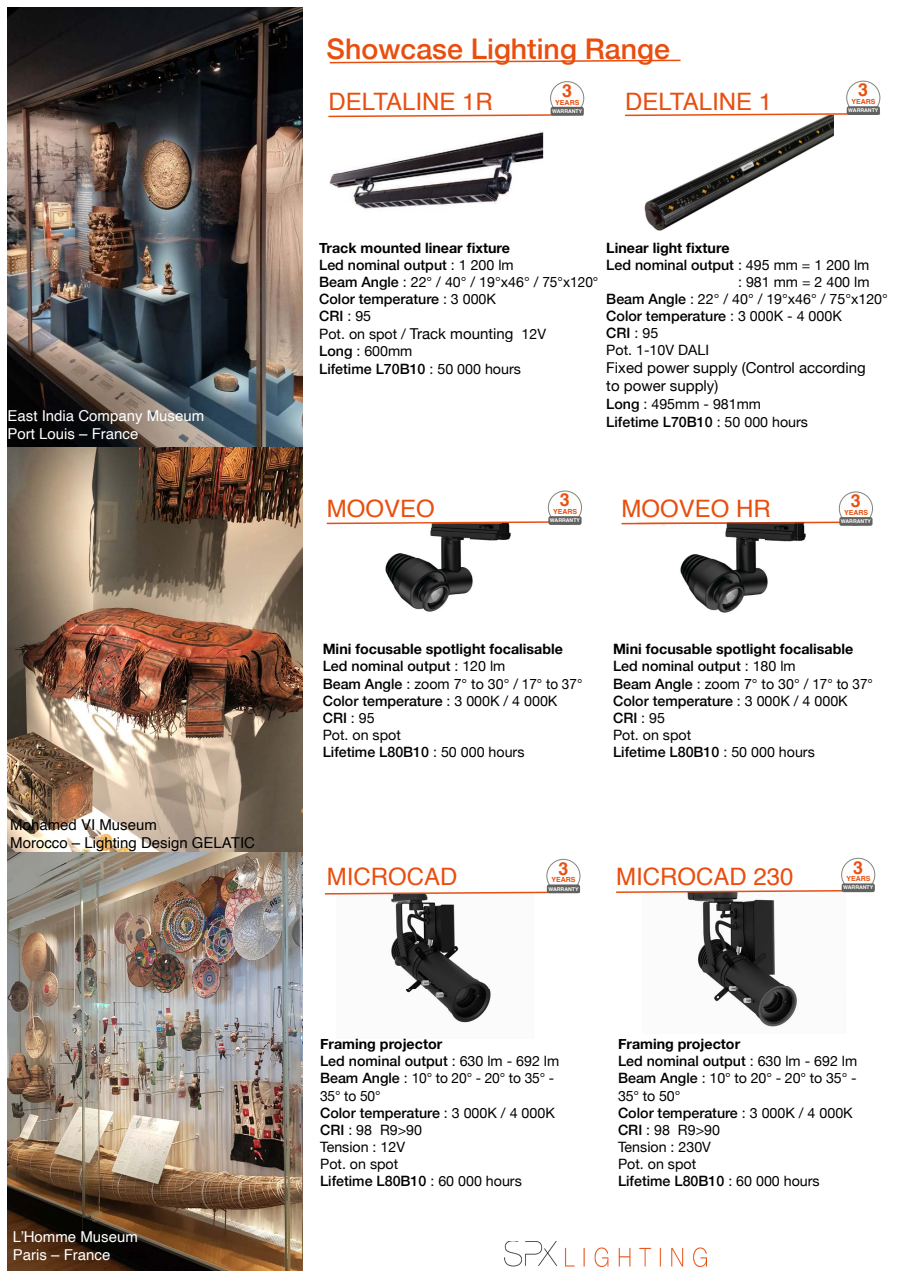
<style>
.page{position:relative;width:908px;height:1278px;background:#fff}
.page>*{position:absolute;margin:0;border:0;box-sizing:border-box;transform-origin:0 0}
.t1{font:500 28.5px "Helvetica Neue";color:#e94e0f}
.t2{font:24px "Helvetica";color:#e94e0f}
.t3{font:700 17.85px "Helvetica";color:#e95010}
.t4{font:15px/18px "Helvetica";color:#fff}
.t5{font:15px/18px "Helvetica Neue";color:#000}
.t6{font:15px/18px "Helvetica";color:#000}
.t7{font:14.25px/17.1px "Helvetica Neue";color:#000}
.t8{font:500 14.25px "Helvetica Neue";color:#000}
.t9{font:700 14.25px "Helvetica Neue";color:#000}
.t10{font:700 7.05px "Helvetica";color:#e95010}
.t11{font:700 5.25px "Helvetica";color:#fff}
.s1{font-weight:700}
.s2{font-weight:500}
.s3{font-size:15px}
.s4{font-weight:400}
</style>
<div class="page">
<img style="left:687px;top:894px;width:110px;height:133px">
<img style="left:391px;top:895px;width:100px;height:128px">
<svg style="left:324px;top:891px;width:256px;height:4px"></svg>
<svg style="left:616px;top:889px;width:257px;height:5px"></svg>
<img style="left:504px;top:1241px;width:202px;height:25px">
<svg style="left:329px;top:59px;width:352px;height:5px"></svg>
<img style="left:645px;top:117px;width:189px;height:114px">
<svg style="left:625px;top:112px;width:256px;height:5px"></svg>
<img style="left:330px;top:131px;width:214px;height:78px">
<svg style="left:328px;top:113px;width:256px;height:5px"></svg>
<div style="left:550px;top:81px;width:34px;height:34px;border:1px solid #84847b;border-radius:50%"></div>
<div style="left:551px;top:107px;width:33px;height:8px;background:#616160;border-radius:2px"></div>
<div style="left:846px;top:81px;width:34px;height:34px;border:1px solid #84847b;border-radius:50%"></div>
<div style="left:847px;top:106px;width:33px;height:9px;background:#616160;border-radius:2px"></div>
<svg style="left:327px;top:521px;width:221px;height:3px"></svg>
<img style="left:342px;top:523px;width:206px;height:89px">
<img style="left:342px;top:523px;width:122px;height:1px">
<svg style="left:621px;top:521px;width:218px;height:3px"></svg>
<img style="left:637px;top:523px;width:202px;height:90px">
<div style="left:547px;top:859px;width:33px;height:34px;border:1px solid #84847b;border-radius:50%"></div>
<div style="left:547px;top:884px;width:33px;height:9px;background:#616160;border-radius:2px"></div>
<div style="left:841px;top:858px;width:34px;height:34px;border:1px solid #84847b;border-radius:50%"></div>
<div style="left:842px;top:883px;width:33px;height:9px;background:#616160;border-radius:2px"></div>
<div style="left:548px;top:491px;width:34px;height:33px;border:1px solid #84847b;border-radius:50%"></div>
<div style="left:548px;top:516px;width:34px;height:9px;background:#616160;border-radius:2px"></div>
<div style="left:839px;top:492px;width:34px;height:33px;border:1px solid #84847b;border-radius:50%"></div>
<div style="left:839px;top:517px;width:33px;height:9px;background:#616160;border-radius:2px"></div>
<img style="left:7px;top:8px;width:296px;height:1262px">
<p class="t4" style="left:8px;top:407px;width:198px">East India Company Museum<br>Port Louis – France</p>
<p class="t6" style="left:10px;top:816px;width:246px">Mohamed VI Museum<br>Morocco – Lighting Design GELATIC</p>
<p class="t4" style="left:13px;top:1228px;width:127px">L’Homme Museum<br>Paris – France</p>
<h1 class="t1" style="left:327px;top:26px;width:345px">Showcase Lighting Range</h1>
<h2 class="t2" style="left:625px;top:83px;width:149px">DELTALINE 1</h2>
<p class="t3" style="left:562px;top:76px;width:11px">3</p>
<h2 class="t2" style="left:328px;top:83px;width:166px">DELTALINE 1R</h2>
<p class="t10" style="left:555px;top:96px;width:26px">YEARS</p>
<p class="t11" style="left:552px;top:107px;width:32px">WARRANTY</p>
<p class="t3" style="left:858px;top:76px;width:11px">3</p>
<p class="t10" style="left:851px;top:96px;width:26px">YEARS</p>
<p class="t11" style="left:848px;top:106px;width:32px">WARRANTY</p>
<p class="t7" style="left:319px;top:240px;width:281px"><span class="s1">Track mounted linear fixture<br></span><span class="s2">Led nominal output</span> : 1 200 lm<br><span class="s2">Beam Angle</span> : 22° / 40° / 19°x46° / 75°x120°<br><span class="s2">Color temperature</span> : 3 000K<br><span class="s2">CRI</span> : 95<br>Pot. on spot / <span class="s3">Track mounting</span> 12V<br><span class="s2">Long</span> : 600mm<br><span class="s2">Lifetime L70B10</span> : 50 000 hours</p>
<p class="t9" style="left:606px;top:237px;width:125px">Linear light fixture</p>
<p class="t8" style="left:606px;top:253px;width:265px">Led nominal output <span class="s4">: 495 mm = 1 200 lm</span></p>
<p class="t7" style="left:738px;top:274px;width:133px">: 981 mm = 2 400 lm</p>
<p class="t7" style="left:606px;top:291px;width:283px"><span class="s2">Beam Angle</span> : 22° / 40° / 19°x46° / 75°x120°</p>
<p class="t8" style="left:606px;top:305px;width:237px">Color temperature <span class="s4">: 3 000K - 4 000K</span></p>
<p class="t8" style="left:606px;top:322px;width:54px">CRI <span class="s4">: 95</span></p>
<p class="t7" style="left:606px;top:343px;width:104px">Pot. 1-10V DALI</p>
<p class="t5" style="left:606px;top:360px;width:261px">Fixed power supply (Control according to power supply)</p>
<p class="t7" style="left:606px;top:395px;width:203px;line-height:18px"><span class="s2">Long</span> : 495mm - 981mm<br><span class="s2">Lifetime L70B10</span> : 50 000 hours</p>
<h2 class="t2" style="left:327px;top:490px;width:110px">MOOVEO</h2>
<p class="t3" style="left:560px;top:486px;width:11px">3</p>
<p class="t10" style="left:553px;top:506px;width:26px">YEARS</p>
<p class="t11" style="left:550px;top:516px;width:32px">WARRANTY</p>
<h2 class="t2" style="left:621px;top:490px;width:151px">MOOVEO HR</h2>
<p class="t3" style="left:851px;top:486px;width:11px">3</p>
<p class="t10" style="left:844px;top:507px;width:26px">YEARS</p>
<p class="t11" style="left:841px;top:517px;width:32px">WARRANTY</p>
<p class="t7" style="left:323px;top:641px;width:261px"><span class="s1">Mini focusable spotlight focalisable<br></span><span class="s2">Led nominal output</span> : 120 lm<br><span class="s2">Beam Angle</span> : zoom 7° to 30° / 17° to 37°<br><span class="s2">Color temperature</span> : 3 000K / 4 000K<br><span class="s2">CRI</span> : 95<br>Pot. on spot<br><span class="s2">Lifetime L80B10</span> : 50 000 hours</p>
<p class="t7" style="left:613px;top:641px;width:261px"><span class="s1">Mini focusable spotlight focalisable<br></span><span class="s2">Led nominal output</span> : 180 lm<br><span class="s2">Beam Angle</span> : zoom 7° to 30° / 17° to 37°<br><span class="s2">Color temperature</span> : 3 000K / 4 000K<br><span class="s2">CRI</span> : 95<br>Pot. on spot<br><span class="s2">Lifetime L80B10</span> : 50 000 hours</p>
<h2 class="t2" style="left:327px;top:858px;width:132px">MICROCAD</h2>
<p class="t3" style="left:558px;top:854px;width:11px">3</p>
<p class="t10" style="left:552px;top:874px;width:26px">YEARS</p>
<p class="t11" style="left:548px;top:884px;width:32px">WARRANTY</p>
<h2 class="t2" style="left:616px;top:858px;width:179px">MICROCAD 230</h2>
<p class="t3" style="left:853px;top:853px;width:11px">3</p>
<p class="t10" style="left:846px;top:873px;width:26px">YEARS</p>
<p class="t11" style="left:843px;top:883px;width:32px">WARRANTY</p>
<p class="t7" style="left:320px;top:1036px;width:241px"><span class="s1">Framing projector<br></span><span class="s2">Led nominal output</span> : 630 lm - 692 lm<br><span class="s2">Beam Angle</span> : 10° to 20° - 20° to 35° -<br>35° to 50°<br><span class="s2">Color temperature</span> : 3 000K / 4 000K<br><span class="s2">CRI</span> : 98 R9&gt;90<br>Tension : 12V<br>Pot. on spot<br><span class="s2">Lifetime L80B10</span> : 60 000 hours</p>
<p class="t7" style="left:618px;top:1036px;width:241px"><span class="s1">Framing projector<br></span><span class="s2">Led nominal output</span> : 630 lm - 692 lm<br><span class="s2">Beam Angle</span> : 10° to 20° - 20° to 35° -<br>35° to 50°<br><span class="s2">Color temperature</span> : 3 000K / 4 000K<br><span class="s2">CRI</span> : 98 R9&gt;90<br>Tension : 230V<br>Pot. on spot<br><span class="s2">Lifetime L80B10</span> : 60 000 hours</p>
</div>
